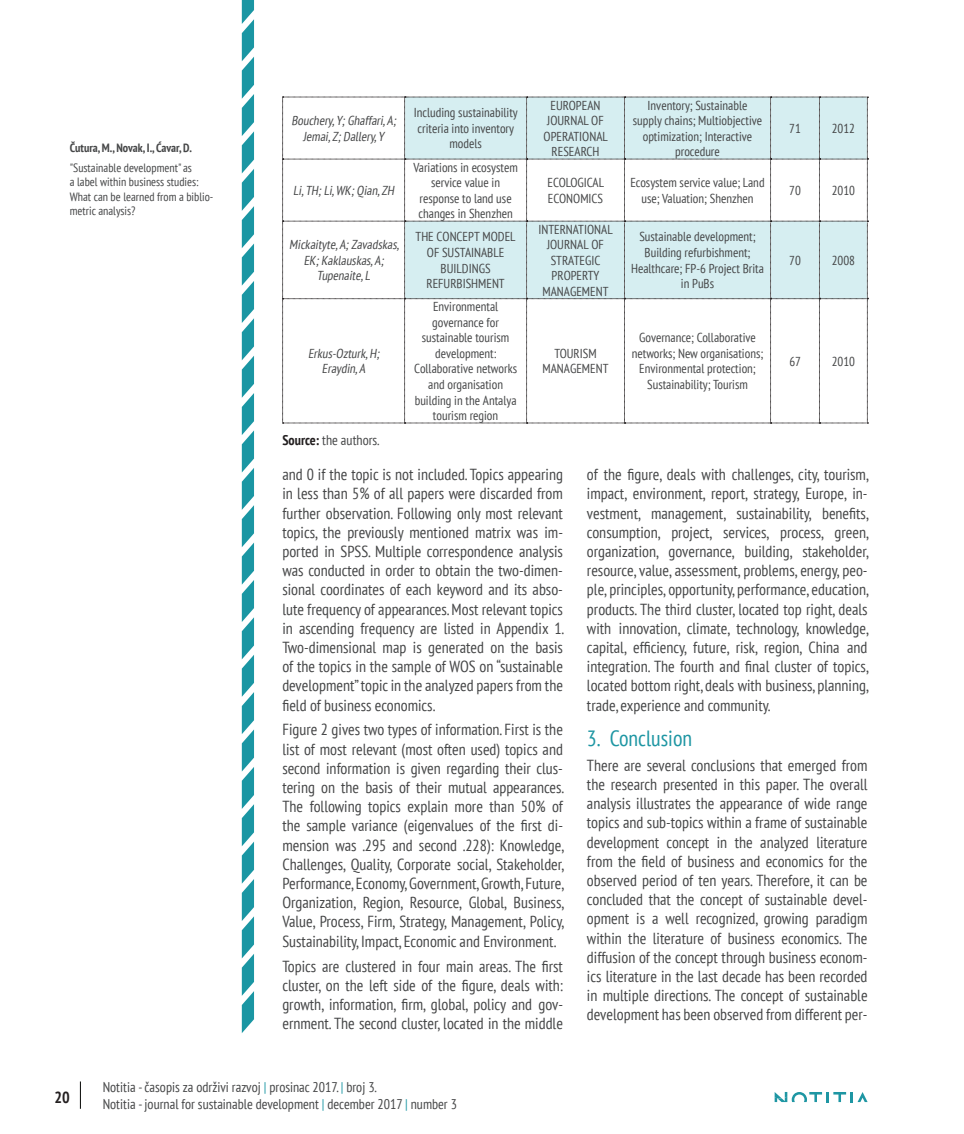
<style>
.page{position:relative;width:964px;height:1134px;background:#fff}
.page>*{position:absolute;margin:0;border:0;box-sizing:border-box;transform-origin:0 0}
.t1{font:condensed 22px "PT Sans";color:#1e96a3}
.t2{font:condensed 16px/19.2px "PT Sans";color:#454647;text-align:justify}
.t3{font:700 condensed 16px "PT Sans";color:#231f20}
.t4{font:condensed 14px/16.8px "PT Sans";color:#454647}
.t5{font:condensed 13px/15.6px "PT Sans";color:#454647;text-align:center}
.t6{font:italic condensed 13px/15.6px "PT Sans";color:#454647;text-align:center}
.t7{font:condensed 12px/14.4px "PT Sans";color:#454647}
.t8{font:700 condensed 12px "PT Sans";color:#454647}
.s1{font-weight:700;color:#231f20}
.s2{color:#1a96a3}
</style>
<div class="page">
<svg style="left:80px;top:1081px;width:1px;height:28px"></svg>
<svg style="left:242px;top:0;width:12px;height:1033px"></svg>
<svg style="left:774px;top:1092px;width:93px;height:10px"></svg>
<svg style="left:282px;top:97px;width:586px;height:327px"></svg>
<p class="t8" style="left:70px;top:139px;width:123px">Čutura, M., Novak, I., Ćavar, D.</p>
<p class="t7" style="left:70px;top:160px;width:145px">"Sustainable development" as<br>a label within business studies:<br>What can be learned from a biblio&shy;metric analysis?</p>
<p class="t6" style="left:291px;top:112px;width:109px">Bouchery,Y;Ghaffari,A;<br>Jemai,Z;Dallery,Y</p>
<p class="t5" style="left:414px;top:105px;width:105px">Including sustainability criteria into inventory models</p>
<p class="t5" style="left:543px;top:97px;width:66px">EUROPEAN<br>JOURNAL OF<br>OPERATIONAL<br>RESEARCH</p>
<p class="t5" style="left:633px;top:97px;width:131px">Inventory; Sustainable supply chains; Multiobjective optimization; Interactive procedure</p>
<p class="t5" style="left:789px;top:120px;width:13px">71</p>
<p class="t5" style="left:832px;top:120px;width:25px">2012</p>
<p class="t6" style="left:293px;top:182px;width:105px">Li,TH;Li,WK;Qian,ZH</p>
<p class="t5" style="left:413px;top:159px;width:106px">Variations in ecosystem service value in response to land use changes in Shenzhen</p>
<p class="t5" style="left:547px;top:174px;width:58px;text-align:left">ECOLOGICAL<br>ECONOMICS</p>
<p class="t5" style="left:630px;top:174px;width:136px">Ecosystem service value; Land use; Valuation; Shenzhen</p>
<p class="t5" style="left:789px;top:182px;width:13px">70</p>
<p class="t5" style="left:832px;top:182px;width:25px">2010</p>
<p class="t6" style="left:289px;top:237px;width:114px">Mickaityte,A;Zavadskas,<br>EK;Kaklauskas,A;<br>Tupenaite,L</p>
<p class="t5" style="left:415px;top:229px;width:102px">THE CONCEPT MODEL<br>OF SUSTAINABLE<br>BUILDINGS<br>REFURBISHMENT</p>
<p class="t5" style="left:538px;top:221px;width:76px">INTERNATIONAL<br>JOURNAL OF<br>STRATEGIC<br>PROPERTY<br>MANAGEMENT</p>
<p class="t5" style="left:631px;top:229px;width:134px">Sustainable development;<br>Building refurbishment;<br>Healthcare; FP-6 Project Brita in PuBs</p>
<p class="t6" style="left:308px;top:345px;width:75px">Erkus-Ozturk,H;<br>Eraydin,A</p>
<p class="t4" style="left:282px;top:432px;width:99px"><span class="s1">Source:</span> the authors.</p>
<p class="t5" style="left:414px;top:299px;width:105px">Environmental governance for sustainable tourism development:<br>Collaborative networks and organisation building in the Antalya tourism region</p>
<p class="t5" style="left:542px;top:345px;width:68px">TOURISM<br>MANAGEMENT</p>
<p class="t5" style="left:632px;top:330px;width:133px">Governance; Collaborative networks; New organisations;<br>Environmental protection;<br>Sustainability; Tourism</p>
<p class="t5" style="left:789px;top:252px;width:13px">70</p>
<p class="t5" style="left:832px;top:252px;width:25px">2008</p>
<p class="t5" style="left:789px;top:353px;width:13px">67</p>
<p class="t5" style="left:832px;top:353px;width:25px">2010</p>
<p class="t2" style="left:282px;top:464px;width:283px">and 0 if the topic is not included. Topics appearing in less than 5% of all papers were discarded from further observation. Following only most relevant topics, the previously mentioned matrix was im&shy;ported in SPSS. Multiple correspondence analysis was conducted in order to obtain the two-dimen&shy;sional coordinates of each keyword and its abso&shy;lute frequency of appearances. Most relevant topics in ascending frequency are listed in Appendix 1.<br>Two-dimensional map is generated on the basis of the topics in the sample of WOS on “sustainable development” topic in the analyzed papers from the field of business economics.</p>
<p class="t2" style="left:282px;top:720px;width:283px">Figure 2 gives two types of information. First is the list of most relevant (most often used) topics and second information is given regarding their clus&shy;tering on the basis of their mutual appearances.<br>The following topics explain more than 50% of the sample variance (eigenvalues of the first di&shy;mension was .295 and second .228): Knowledge, Challenges, Quality, Corporate social, Stakeholder, Performance, Economy, Government, Growth, Future, Organization, Region, Resource, Global, Business, Value, Process, Firm, Strategy, Management, Policy, Sustainability, Impact, Economic and Environment.</p>
<p class="t2" style="left:282px;top:956px;width:282px">Topics are clustered in four main areas. The first cluster, on the left side of the figure, deals with: growth, information, firm, global, policy and gov&shy;ernment. The second cluster, located in the middle</p>
<p class="t2" style="left:587px;top:464px;width:283px">of the figure, deals with challenges, city, tourism, impact, environment, report, strategy, Europe, in&shy;vestment, management, sustainability, benefits, consumption, project, services, process, green, organization, governance, building, stakeholder, resource, value, assessment, problems, energy, peo&shy;ple, principles, opportunity, performance, education, products. The third cluster, located top right, deals with innovation, climate, technology, knowledge, capital, efficiency, future, risk, region, China and integration. The fourth and final cluster of topics, located bottom right, deals with business, planning, trade, experience and community.</p>
<h1 class="t1" style="left:587px;top:724px;width:107px">3. Conclusion</h1>
<p class="t2" style="left:587px;top:755px;width:282px">There are several conclusions that emerged from the research presented in this paper. The overall analysis illustrates the appearance of wide range topics and sub-topics within a frame of sustainable development concept in the analyzed literature from the field of business and economics for the observed period of ten years. Therefore, it can be concluded that the concept of sustainable devel&shy;opment is a well recognized, growing paradigm within the literature of business economics. The diffusion of the concept through business econom&shy;ics literature in the last decade has been recorded in multiple directions. The concept of sustainable development has been observed from different per-</p>
<p class="t3" style="left:55px;top:1086px;width:17px">20</p>
<p class="t4" style="left:103px;top:1078px;width:356px">Notitia - časopis za održivi razvoj <span class="s2">|</span> prosinac 2017. <span class="s2">|</span> broj 3.<br>Notitia - journal for sustainable development <span class="s2">|</span> december 2017 <span class="s2">|</span> number 3</p>
</div>
